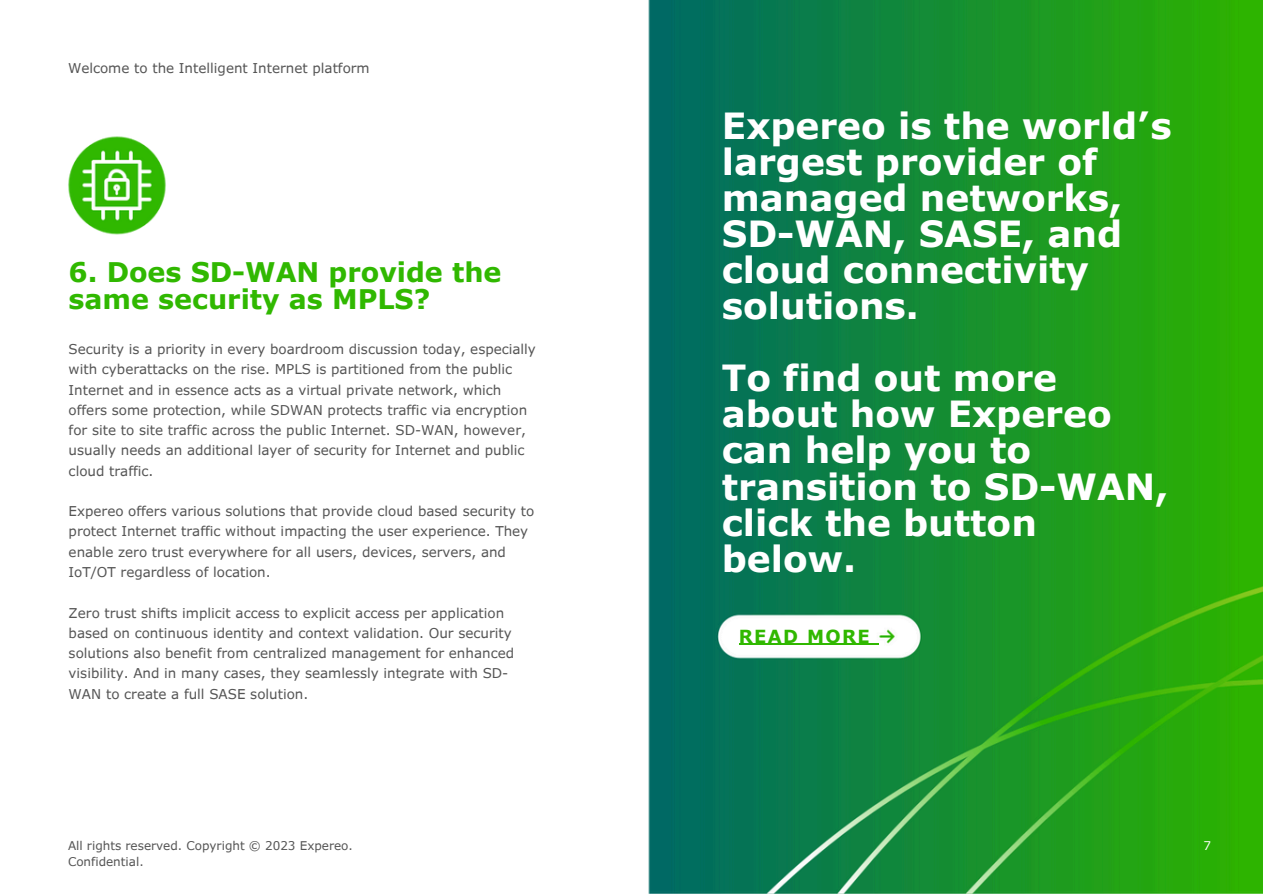
<style>
.page{position:relative;width:1263px;height:894px;background:#fff}
.page>*{position:absolute;margin:0;border:0;box-sizing:border-box;transform-origin:0 0}
.t1{font:700 36px/36px "Verdana Pro";color:#fff}
.t2{font:700 27px/27px "Verdana Pro";color:#30b800}
.t3{font:700 18px "Verdana Pro";letter-spacing:.075em;color:#30b800}
.t4{font:13.5px/20.2px "Verdana Pro";color:#555}
.t5{font:12px/15.8px "Verdana Pro";color:#555}
.t6{font:12px "Verdana Pro";color:#fff}
</style>
<div class="page">
<img style="left:68px;top:136px;width:98px;height:99px">
<img style="left:648px;top:0;width:615px;height:893px">
<hr style="left:739px;top:643px;width:132px;height:1px;background:#30b800">
<p class="t4" style="left:68px;top:58px;width:303px">Welcome to the Intelligent Internet platform</p>
<p class="t2" style="left:69px;top:258px;width:434px">6. Does SD-WAN provide the same security as MPLS?</p>
<h4 class="t4" style="left:69px;top:338px;width:469px">Security is a priority in every boardroom discussion today, especially with cyberattacks on the rise. MPLS is partitioned from the public Internet and in essence acts as a virtual private network, which offers some protection, while SDWAN protects traffic via encryption for site to site traffic across the public Internet. SD-WAN, however, usually needs an additional layer of security for Internet and public cloud traffic.</h4>
<h4 class="t4" style="left:69px;top:500px;width:467px">Expereo offers various solutions that provide cloud based security to protect Internet traffic without impacting the user experience. They enable zero trust everywhere for all users, devices, servers, and IoT/OT regardless of location.</h4>
<p class="t4" style="left:69px;top:601px;width:447px">Zero trust shifts implicit access to explicit access per application based on continuous identity and context validation. Our security solutions also benefit from centralized management for enhanced visibility. And in many cases, they seamlessly integrate with SD-WAN to create a full SASE solution.</p>
<h2 class="t1" style="left:722px;top:107px;width:452px">Expereo is the world’s largest provider of managed networks,<br>SD-WAN, SASE, and cloud connectivity solutions.</h2>
<h4 class="t1" style="left:722px;top:359px;width:448px">To find out more about how Expereo can help you to transition to SD-WAN, click the button below.</h4>
<h1 class="t3" style="left:739px;top:624px;width:133px">READ MORE</h1>
<h1 class="t5" style="left:68px;top:837px;width:286px">All rights reserved. Copyright © 2023 Expereo.<br>Confidential.</h1>
<h3 class="t6" style="left:1203px;top:838px;width:9px">7</h3>
</div>
